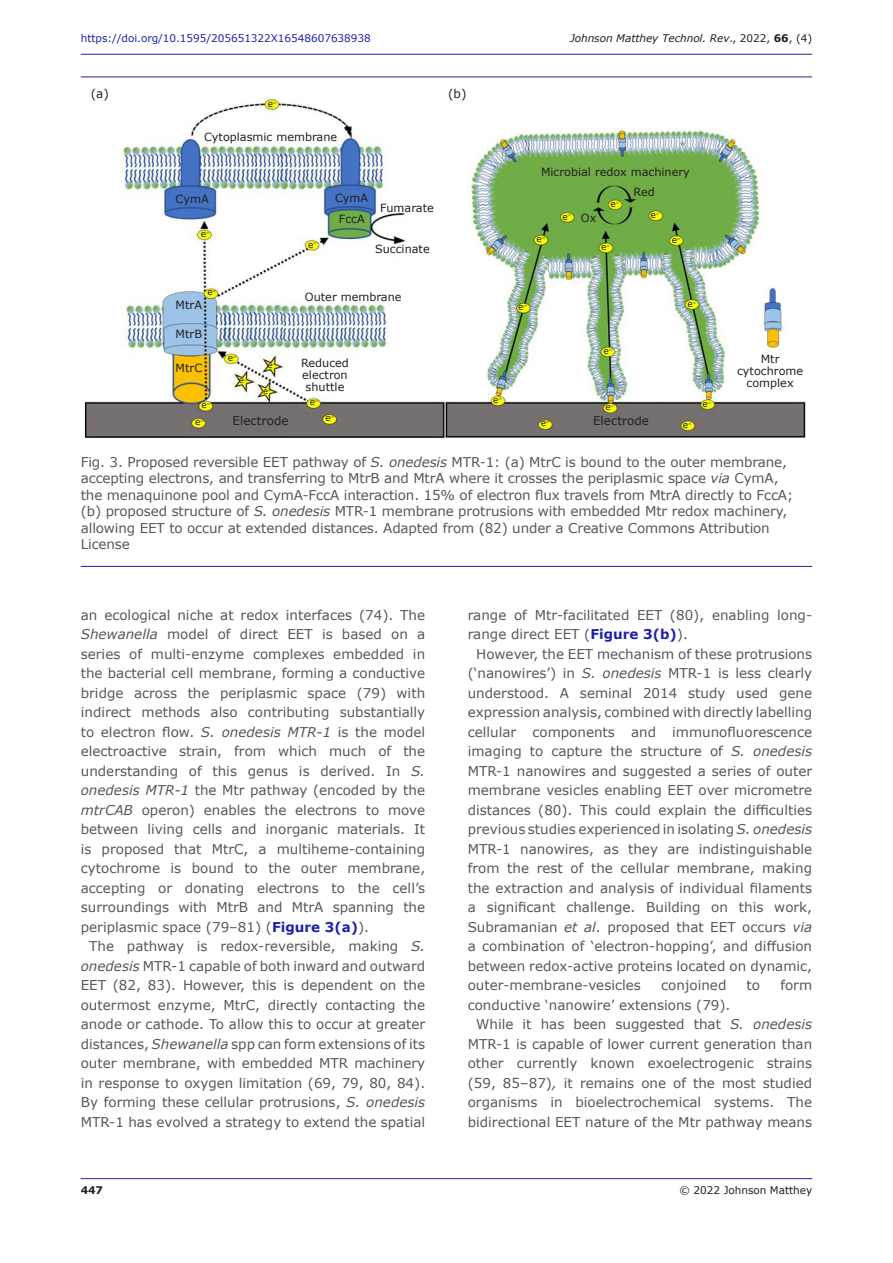
<style>
.page{position:relative;width:893px;height:1263px;background:#fff}
.page>*{position:absolute;margin:0;border:0;box-sizing:border-box;transform-origin:0 0}
.Bodytext_indent{font:13.5px/19.5px "Verdana";color:#575756;text-align:justify}
.Bodytext_fullout{font:13.5px/19.5px "Verdana";color:#575756;text-align:justify}
.Captions_for_pic_drg{font:13.5px/16.5px "Verdana";letter-spacing:-.01em;color:#575756}
._22_figure_annotatio{font:12px "Verdana";color:#231f20}
._22_figure_annotatio-2{font:11.25px/12px "Verdana";color:#231f20;text-align:center}
.t1{font:10.5px "Verdana";letter-spacing:-.005em;color:#1e22aa}
.t2{font:italic 10.5px "Verdana";letter-spacing:-.005em;color:#231f20}
.t3{font:10.5px "Verdana";letter-spacing:-.005em;color:#231f20}
.t4{font:700 10.5px "Verdana";color:#231f20}
._22_figure_annotatio-3{font:9px "Verdana";color:#231f20}
._22_figure_annotatio-4{font:8.25px "Verdana";color:#231f20}
.s1{font-style:normal}
.s2{font-weight:700;font-style:normal}
.s3{font-style:italic}
.s4{font-weight:700;color:#1e22aa}
</style>
<div class="page">
<hr style="left:81px;top:1178px;width:731px;height:1px;background:#1e22aa">
<hr style="left:81px;top:54px;width:731px;height:1px;background:#1e22aa">
<img style="left:85px;top:98px;width:721px;height:340px">
<hr style="left:81px;top:77px;width:731px;height:1px;background:#1e22aa">
<hr style="left:81px;top:566px;width:731px;height:1px;background:#1e22aa">
<p class="t1" style="left:81px;top:31px;width:291px">https://doi.org/10.1595/205651322X16548607638938</p>
<p class="t2" style="left:570px;top:31px;width:244px">Johnson Matthey Technol. Rev<span class="s1">., 2022,</span> <span class="s2">66</span><span class="s1">, (4)</span></p>
<p class="_22_figure_annotatio" style="left:91px;top:86px;width:20px">(a)</p>
<p class="_22_figure_annotatio" style="left:448px;top:86px;width:20px">(b)</p>
<p class="_22_figure_annotatio-3" style="left:268px;top:97px;width:11px">e<sup>–</sup></p>
<p class="_22_figure_annotatio-2" style="left:204px;top:131px;width:135px">Cytoplasmic membrane</p>
<p class="_22_figure_annotatio-2" style="left:176px;top:192px;width:35px">CymA</p>
<p class="_22_figure_annotatio-2" style="left:335px;top:192px;width:35px">CymA</p>
<p class="_22_figure_annotatio-2" style="left:339px;top:213px;width:27px">FccA</p>
<p class="_22_figure_annotatio-2" style="left:380px;top:202px;width:55px">Fumarate</p>
<p class="_22_figure_annotatio-2" style="left:375px;top:243px;width:56px">Succinate</p>
<p class="_22_figure_annotatio-3" style="left:201px;top:227px;width:11px">e<sup>–</sup></p>
<p class="_22_figure_annotatio-3" style="left:308px;top:238px;width:11px">e<sup>–</sup></p>
<p class="_22_figure_annotatio-3" style="left:207px;top:286px;width:11px">e<sup>–</sup></p>
<p class="_22_figure_annotatio-2" style="left:176px;top:298px;width:28px">MtrA</p>
<p class="_22_figure_annotatio-2" style="left:176px;top:328px;width:28px">MtrB</p>
<p class="_22_figure_annotatio-2" style="left:176px;top:362px;width:28px">MtrC</p>
<p class="_22_figure_annotatio-3" style="left:228px;top:351px;width:11px">e<sup>–</sup></p>
<p class="_22_figure_annotatio-4" style="left:239px;top:375px;width:10px">e<sup>–</sup></p>
<p class="_22_figure_annotatio-4" style="left:268px;top:359px;width:10px">e<sup>–</sup></p>
<p class="_22_figure_annotatio-4" style="left:263px;top:385px;width:10px">e<sup>–</sup></p>
<p class="_22_figure_annotatio-2" style="left:305px;top:291px;width:98px">Outer membrane</p>
<p class="_22_figure_annotatio-2" style="left:301px;top:357px;width:49px">Reduced electron shuttle</p>
<p class="_22_figure_annotatio-2" style="left:541px;top:166px;width:150px">Microbial redox machinery</p>
<p class="_22_figure_annotatio-3" style="left:537px;top:233px;width:11px">e<sup>–</sup></p>
<p class="_22_figure_annotatio-3" style="left:563px;top:210px;width:11px">e<sup>–</sup></p>
<p class="_22_figure_annotatio-2" style="left:581px;top:212px;width:17px">Ox</p>
<p class="_22_figure_annotatio-3" style="left:611px;top:198px;width:11px">e<sup>–</sup></p>
<p class="_22_figure_annotatio-3" style="left:601px;top:241px;width:11px">e<sup>–</sup></p>
<p class="_22_figure_annotatio-2" style="left:634px;top:186px;width:23px">Red</p>
<p class="_22_figure_annotatio-3" style="left:650px;top:209px;width:11px">e<sup>–</sup></p>
<p class="_22_figure_annotatio-3" style="left:672px;top:233px;width:11px">e<sup>–</sup></p>
<p class="_22_figure_annotatio-3" style="left:518px;top:301px;width:11px">e<sup>–</sup></p>
<p class="_22_figure_annotatio-3" style="left:603px;top:344px;width:11px">e<sup>–</sup></p>
<p class="_22_figure_annotatio-3" style="left:688px;top:297px;width:11px">e<sup>–</sup></p>
<p class="_22_figure_annotatio-3" style="left:202px;top:398px;width:11px">e<sup>–</sup></p>
<p class="_22_figure_annotatio-3" style="left:195px;top:416px;width:11px">e<sup>–</sup></p>
<p class="_22_figure_annotatio-3" style="left:310px;top:396px;width:11px">e<sup>–</sup></p>
<p class="_22_figure_annotatio-3" style="left:493px;top:393px;width:11px">e<sup>–</sup></p>
<p class="_22_figure_annotatio-3" style="left:605px;top:401px;width:11px">e<sup>–</sup></p>
<p class="_22_figure_annotatio" style="left:233px;top:412px;width:58px">Electrode</p>
<p class="_22_figure_annotatio" style="left:593px;top:412px;width:58px">Electrode</p>
<p class="_22_figure_annotatio-3" style="left:325px;top:412px;width:11px">e<sup>–</sup></p>
<p class="_22_figure_annotatio-3" style="left:541px;top:417px;width:11px">e<sup>–</sup></p>
<p class="_22_figure_annotatio-3" style="left:683px;top:418px;width:11px">e<sup>–</sup></p>
<p class="_22_figure_annotatio-3" style="left:702px;top:397px;width:11px">e<sup>–</sup></p>
<p class="_22_figure_annotatio-2" style="left:737px;top:353px;width:68px">Mtr cytochrome complex</p>
<p class="Captions_for_pic_drg" style="left:81px;top:453px;width:714px">Fig. 3. Proposed reversible EET pathway of <span class="s3">S. onedesis</span> MTR-1: (a) MtrC is bound to the outer membrane, accepting electrons, and transferring to MtrB and MtrA where it crosses the periplasmic space <span class="s3">via</span> CymA, the menaquinone pool and CymA-FccA interaction. 15% of electron flux travels from MtrA directly to FccA; (b) proposed structure of <span class="s3">S. onedesis</span> MTR-1 membrane protrusions with embedded Mtr redox machinery, allowing EET to occur at extended distances. Adapted from (82) under a Creative Commons Attribution License</p>
<p class="Bodytext_fullout" style="left:81px;top:605px;width:346px">an ecological niche at redox interfaces (74). The <span class="s3">Shewanella</span> model of direct EET is based on a series of multi-enzyme complexes embedded in the bacterial cell membrane, forming a conductive bridge across the periplasmic space (79) with indirect methods also contributing substantially to electron flow. <span class="s3">S. onedesis MTR-1</span> is the model electroactive strain, from which much of the understanding of this genus is derived. In <span class="s3">S. onedesis MTR-1</span> the Mtr pathway (encoded by the <span class="s3">mtrCAB</span> operon) enables the electrons to move between living cells and inorganic materials. It is proposed that MtrC, a multiheme-containing cytochrome is bound to the outer membrane, accepting or donating electrons to the cell’s surroundings with MtrB and MtrA spanning the periplasmic space (79–81) (<span class="s4">Figure 3(a)</span>).</p>
<p class="Bodytext_indent" style="left:81px;top:936px;width:346px;text-indent:9px">The pathway is redox-reversible, making <span class="s3">S. onedesis</span> MTR-1 capable of both inward and outward EET (82, 83). However, this is dependent on the outermost enzyme, MtrC, directly contacting the anode or cathode. To allow this to occur at greater distances, <span class="s3">Shewanella</span> spp can form extensions of its outer membrane, with embedded MTR machinery in response to oxygen limitation (69, 79, 80, 84).<br>By forming these cellular protrusions, <span class="s3">S. onedesis </span>MTR-1 has evolved a strategy to extend the spatial</p>
<p class="Bodytext_indent" style="left:468px;top:605px;width:346px">range of Mtr-facilitated EET (80), enabling long&shy;range direct EET (<span class="s4">Figure 3(b)</span>).</p>
<p class="Bodytext_indent" style="left:468px;top:644px;width:346px;text-indent:9px">However, the EET mechanism of these protrusions (‘nanowires’) in <span class="s3">S. onedesis</span> MTR-1 is less clearly understood. A seminal 2014 study used gene expression analysis, combined with directly labelling cellular components and immunofluorescence imaging to capture the structure of <span class="s3">S. onedesis </span>MTR-1 nanowires and suggested a series of outer membrane vesicles enabling EET over micrometre distances (80). This could explain the difficulties previous studies experienced in isolating <span class="s3">S. onedesis </span>MTR-1 nanowires, as they are indistinguishable from the rest of the cellular membrane, making the extraction and analysis of individual filaments a significant challenge. Building on this work, Subramanian <span class="s3">et al</span>. proposed that EET occurs <span class="s3">via </span>a combination of ‘electron-hopping’, and diffusion between redox-active proteins located on dynamic, outer-membrane-vesicles</p>
<p class="Bodytext_indent" style="left:661px;top:975px;width:67px">conjoined</p>
<p class="Bodytext_indent" style="left:747px;top:975px;width:15px">to</p>
<p class="Bodytext_indent" style="left:780px;top:975px;width:33px">form</p>
<p class="Bodytext_indent" style="left:468px;top:995px;width:264px">conductive ‘nanowire’ extensions (79).</p>
<p class="Bodytext_indent" style="left:468px;top:1014px;width:346px;text-indent:9px">While it has been suggested that <span class="s3">S. onedesis </span>MTR-1 is capable of lower current generation than other currently known exoelectrogenic strains (59, 85–87)<span class="s3">,</span> it remains one of the most studied organisms in bioelectrochemical systems. The bidirectional EET nature of the Mtr pathway means</p>
<p class="t4" style="left:81px;top:1183px;width:24px">447</p>
<p class="t3" style="left:679px;top:1183px;width:134px">© 2022 Johnson Matthey</p>
</div>
